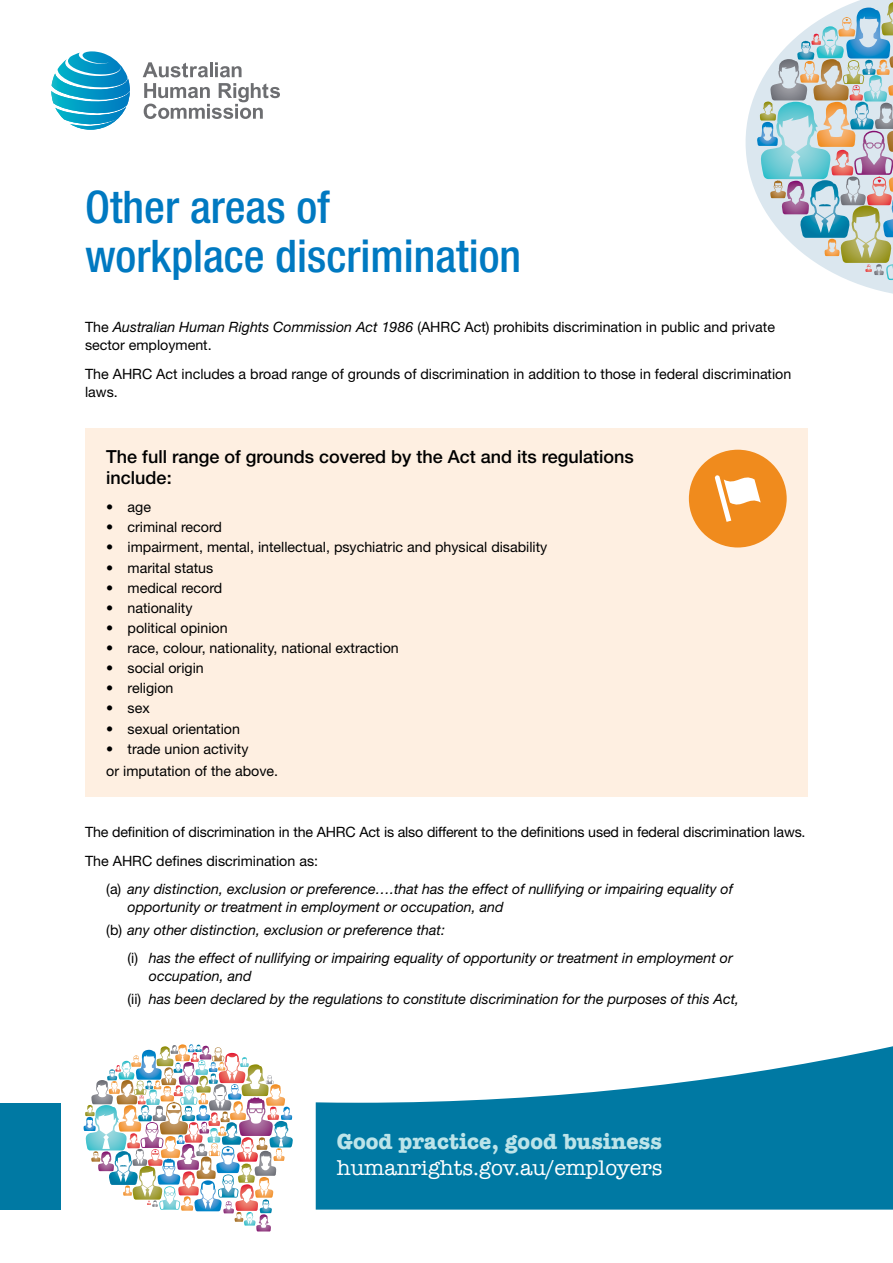
<style>
.page{position:relative;width:893px;height:1263px;background:#fff}
.page>*{position:absolute;margin:0;border:0;box-sizing:border-box;transform-origin:0 0}
.t1{font:500 condensed 45px/48px "Helvetica Neue LT Std";color:#0079c1}
.t2{font:700 22.5px "American Typewriter";letter-spacing:.005em;color:#bde4e9}
.t3{font:21.75px "American Typewriter";color:#fff}
.t4{font:500 18px/21px "Helvetica Neue LT Std";color:#000}
.t5{font:14.25px/18px "Helvetica Neue LT Std";color:#000}
.t6{font:italic 14.25px/22.2px "Helvetica Neue LT Std";color:#000}
.s1{font-style:italic}
.s2{font-style:normal}
</style>
<div class="page">
<svg style="left:51px;top:51px;width:79px;height:79px"></svg>
<svg style="left:143px;top:62px;width:65px;height:15px"></svg>
<hr style="left:210px;top:62px;width:3px;height:15px;background:#6d6e71">
<svg style="left:215px;top:62px;width:27px;height:15px"></svg>
<svg style="left:144px;top:83px;width:136px;height:36px"></svg>
<svg style="left:316px;top:1046px;width:577px;height:163px;fill:#0079a3"></svg>
<div style="left:0;top:1103px;width:61px;height:106px;background:#0079a3"></div>
<svg style="left:83px;top:1044px;width:210px;height:187px"></svg>
<svg style="left:746px;top:0;width:147px;height:294px"></svg>
<div style="left:85px;top:428px;width:723px;height:369px;background:#feefe1"></div>
<div style="left:689px;top:450px;width:98px;height:97px;background:#f08b1d;border-radius:50%"></div>
<svg style="left:715px;top:475px;width:46px;height:47px"></svg>
<h1 class="t1" style="left:85px;top:183px;width:438px">Other areas of<br>workplace discrimination</h1>
<p class="t5" style="left:85px;top:318px;width:691px">The <span class="s1">Australian Human Rights Commission Act 1986</span> (AHRC Act) prohibits discrimination in public and private sector employment.</p>
<p class="t5" style="left:85px;top:364px;width:708px">The AHRC Act includes a broad range of grounds of discrimination in addition to those in federal discrimination laws.</p>
<p class="t4" style="left:106px;top:445px;width:529px">The full range of grounds covered by the Act and its regulations include:</p>
<p class="t5" style="left:106px;top:498px;width:46px">• age</p>
<p class="t5" style="left:106px;top:518px;width:117px">• criminal record</p>
<p class="t5" style="left:106px;top:538px;width:442px">• impairment, mental, intellectual, psychiatric and physical disability</p>
<p class="t5" style="left:106px;top:558px;width:109px">• marital status</p>
<p class="t5" style="left:106px;top:578px;width:118px">• medical record</p>
<p class="t5" style="left:106px;top:598px;width:88px">• nationality</p>
<p class="t5" style="left:106px;top:619px;width:123px">• political opinion</p>
<p class="t5" style="left:106px;top:639px;width:294px">• race, colour, nationality, national extraction</p>
<p class="t5" style="left:106px;top:659px;width:99px">• social origin</p>
<p class="t5" style="left:106px;top:679px;width:69px">• religion</p>
<p class="t5" style="left:106px;top:699px;width:45px">• sex</p>
<p class="t5" style="left:106px;top:719px;width:135px">• sexual orientation</p>
<p class="t5" style="left:106px;top:737px;width:173px;line-height:22.2px">• trade union activity<br>or imputation of the above.</p>
<p class="t5" style="left:85px;top:823px;width:722px">The definition of discrimination in the AHRC Act is also different to the definitions used in federal discrimination laws.</p>
<p class="t5" style="left:85px;top:851px;width:235px">The AHRC defines discrimination as:</p>
<p class="t6" style="left:106px;top:878px;width:628px"><span class="s2">(a)</span> any distinction, exclusion or preference….that has the effect of nullifying or impairing equality of</p>
<p class="t6" style="left:106px;top:896px;width:399px;text-indent:21px">opportunity or treatment in employment or occupation, and <span class="s2">(b)</span> any other distinction, exclusion or preference that:</p>
<p class="t6" style="left:149px;top:949px;width:585px;line-height:18px;text-indent:-21px"><span class="s2">(i)</span> has the effect of nullifying or impairing equality of opportunity or treatment in employment or occupation, and</p>
<p class="t6" style="left:128px;top:987px;width:613px"><span class="s2">(ii)</span> has been declared by the regulations to constitute discrimination for the purposes of this Act,</p>
<h2 class="t2" style="left:337px;top:1122px;width:326px">Good practice, good business</h2>
<h3 class="t3" style="left:337px;top:1151px;width:327px">humanrights.gov.au/employers</h3>
</div>
